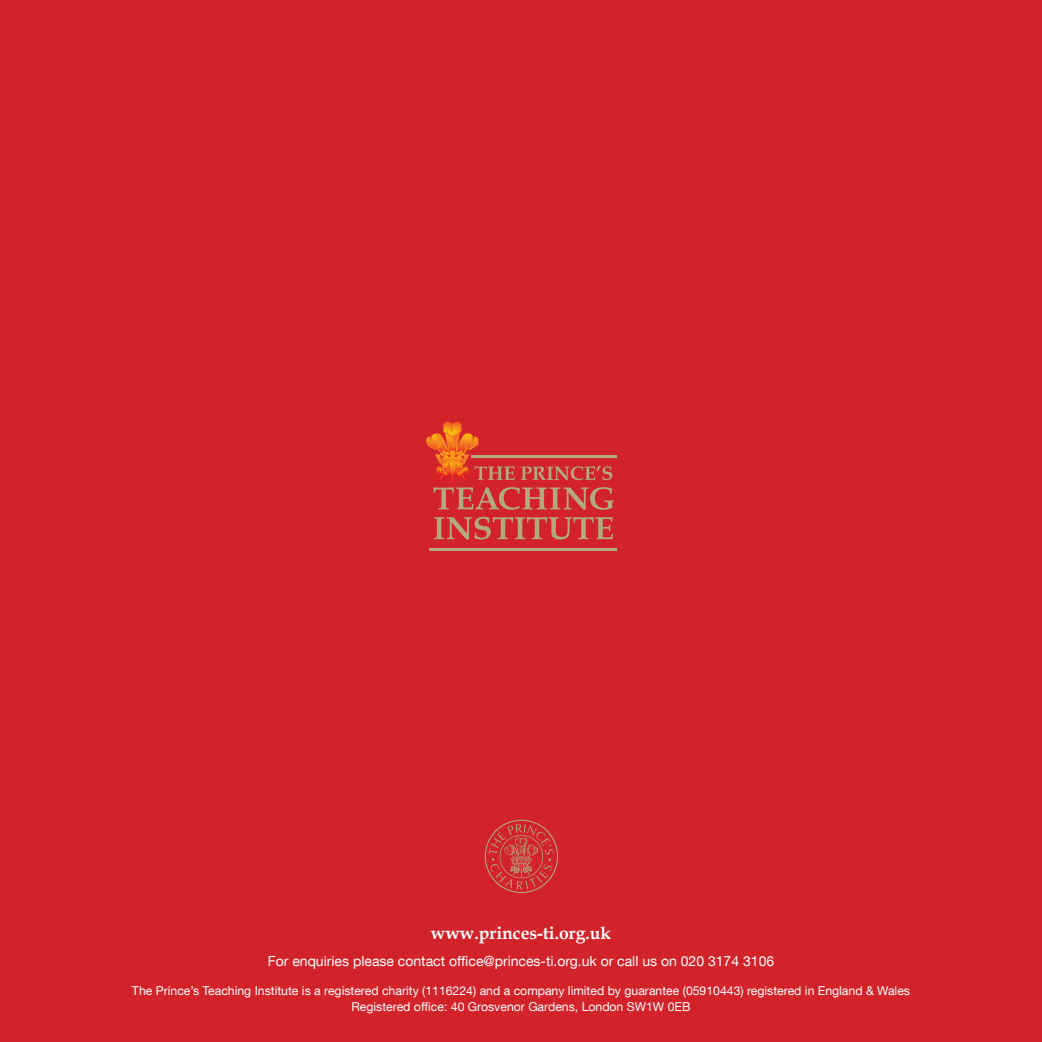
<style>
.page{position:relative;width:1042px;height:1042px;background:#d2232a}
.page>*{position:absolute;margin:0;border:0;box-sizing:border-box;transform-origin:0 0}
.t1{font:700 17.5px "Book Antiqua";color:#fff}
.t2{font:14px "Helvetica Neue LT Com";color:#fff}
.t3{font:12.25px/15.8px "Helvetica Neue LT Com";color:#fff;text-align:center}
</style>
<div class="page">
<svg style="left:484px;top:819px;width:74px;height:74px"></svg>
<svg style="left:434px;top:517px;width:179px;height:23px"></svg>
<hr style="left:429px;top:548px;width:188px;height:2px;background:#b3a97e">
<hr style="left:471px;top:455px;width:145px;height:3px;background:#b3a97e">
<svg style="left:426px;top:422px;width:188px;height:88px"></svg>
<h1 class="t1" style="left:431px;top:923px;width:182px">www.princes-ti.org.uk</h1>
<p class="t2" style="left:268px;top:952px;width:508px">For enquiries please contact office@princes-ti.org.uk or call us on 020 3174 3106</p>
<p class="t3" style="left:132px;top:983px;width:779px">The Prince’s Teaching Institute is a registered charity (1116224) and a company limited by guarantee (05910443) registered in England &amp; Wales<br>Registered office: 40 Grosvenor Gardens, London SW1W 0EB</p>
</div>
